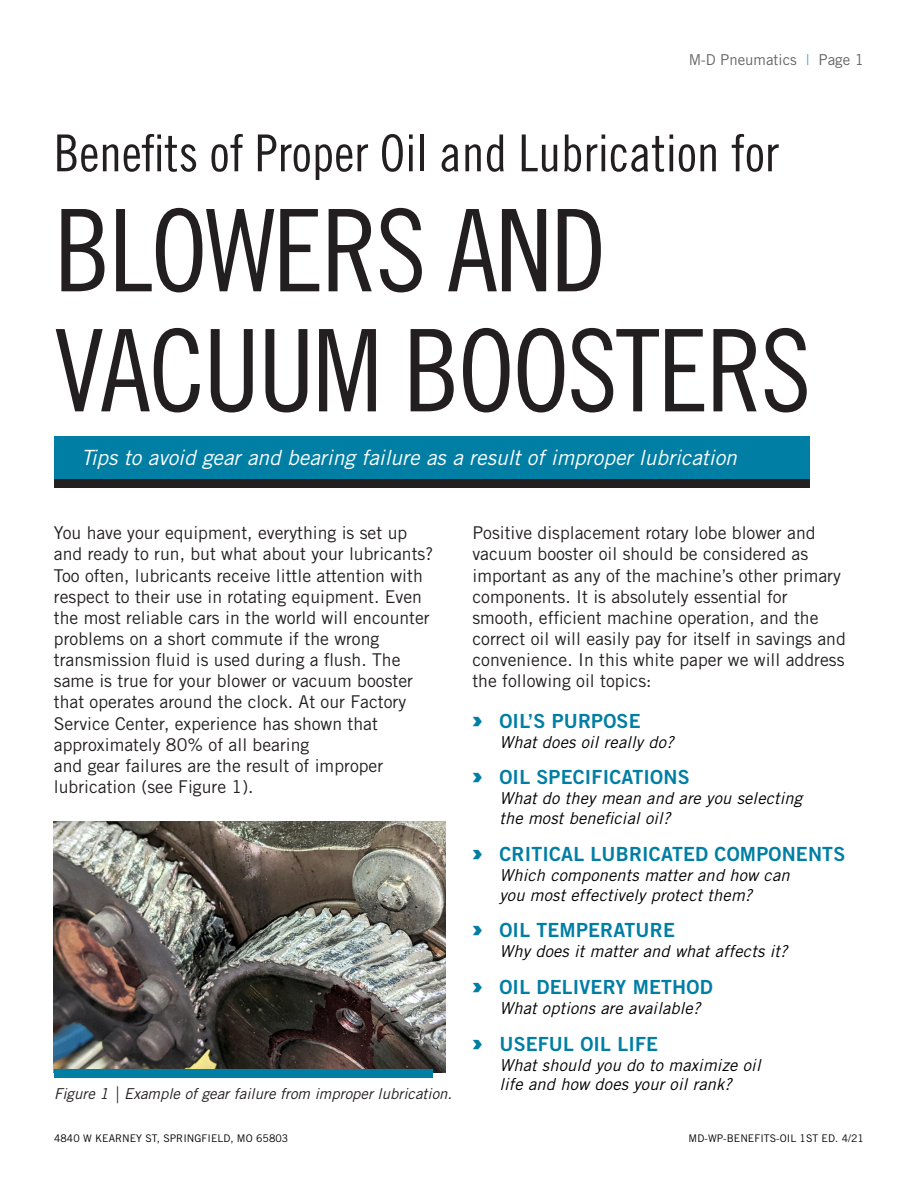
<style>
.page{position:relative;width:918px;height:1188px;background:#fff}
.page>*{position:absolute;margin:0;border:0;box-sizing:border-box;transform-origin:0 0}
.t1{font:114px/120px "Trade Gothic LT Std Cn 18";letter-spacing:-.02em;color:#231f20}
.t2{font:51px "Trade Gothic LT Std Cn 18";color:#231f20}
.t3{font:italic 21px "Trade Gothic LT Std";color:#fff}
.t4{font:19.5px "Trade Gothic LT Std Bd 2";letter-spacing:.01em;color:#007ea4}
.t5{font:17.7px/21.1px "Trade Gothic LT Std";color:#231f20}
.t6{font:italic 16.5px/19.8px "Trade Gothic LT Std";letter-spacing:.01em;color:#000}
.t7{font:italic 15px "Trade Gothic LT Std";color:#231f20}
.t8{font:15px "Trade Gothic LT Std";color:#231f20}
.t9{font:10.5px "Trade Gothic LT Std";letter-spacing:.005em;color:#000}
.s1{color:#007ea4}
</style>
<div class="page">
<div style="left:54px;top:436px;width:755px;height:44px;background:#007ea4"></div>
<img style="left:54px;top:822px;width:391px;height:251px">
<div style="left:54px;top:479px;width:755px;height:9px;background:#231f20"></div>
<div style="left:54px;top:1070px;width:378px;height:8px;background:#007ea4"></div>
<p class="t8" style="left:688px;top:50px;width:177px">M-D Pneumatics <span class="s1">|</span> Page 1</p>
<h2 class="t2" style="left:54px;top:123px;width:727px">Benefits of Proper Oil and Lubrication for</h2>
<h1 class="t1" style="left:54px;top:189px;width:759px">BLOWERS AND<br>VACUUM BOOSTERS</h1>
<p class="t3" style="left:81px;top:445px;width:657px">Tips to avoid gear and bearing failure as a result of improper lubrication</p>
<p class="t5" style="left:54px;top:522px;width:381px">You have your equipment, everything is set up and ready to run, but what about your lubricants?<br>Too often, lubricants receive little attention with respect to their use in rotating equipment. Even the most reliable cars in the world will encounter problems on a short commute if the wrong transmission fluid is used during a flush. The same is true for your blower or vacuum booster that operates around the clock. At our Factory Service Center, experience has shown that approximately 80% of all bearing<br>and gear failures are the result of improper lubrication (see Figure 1).</p>
<p class="t5" style="left:472px;top:522px;width:375px">Positive displacement rotary lobe blower and vacuum booster oil should be considered as important as any of the machine’s other primary components. It is absolutely essential for smooth, efficient machine operation, and the correct oil will easily pay for itself in savings and convenience. In this white paper we will address the following oil topics:</p>
<p class="t4" style="left:472px;top:709px;width:170px">• OIL’S PURPOSE</p>
<p class="t6" style="left:499px;top:732px;width:176px">What does oil really do?</p>
<p class="t4" style="left:472px;top:765px;width:219px">• OIL SPECIFICATIONS</p>
<p class="t6" style="left:499px;top:789px;width:304px">What do they mean and are you selecting the most beneficial oil?</p>
<p class="t4" style="left:472px;top:842px;width:374px">• CRITICAL LUBRICATED COMPONENTS</p>
<p class="t6" style="left:499px;top:865px;width:292px">Which components matter and how can you most effectively protect them?</p>
<p class="t4" style="left:472px;top:918px;width:204px">• OIL TEMPERATURE</p>
<p class="t6" style="left:499px;top:942px;width:290px">Why does it matter and what affects it?</p>
<p class="t4" style="left:472px;top:975px;width:242px">• OIL DELIVERY METHOD</p>
<p class="t6" style="left:499px;top:998px;width:202px">What options are available?</p>
<p class="t4" style="left:472px;top:1032px;width:187px">• USEFUL OIL LIFE</p>
<p class="t6" style="left:499px;top:1055px;width:263px">What should you do to maximize oil life and how does your oil rank?</p>
<p class="t7" style="left:54px;top:1084px;width:400px">Figure 1 | Example of gear failure from improper lubrication.</p>
<p class="t9" style="left:54px;top:1132px;width:236px">4840 W KEARNEY ST, SPRINGFIELD, MO 65803</p>
<p class="t9" style="left:689px;top:1132px;width:177px">MD-WP-BENEFITS-OIL 1ST ED. 4/21</p>
</div>
